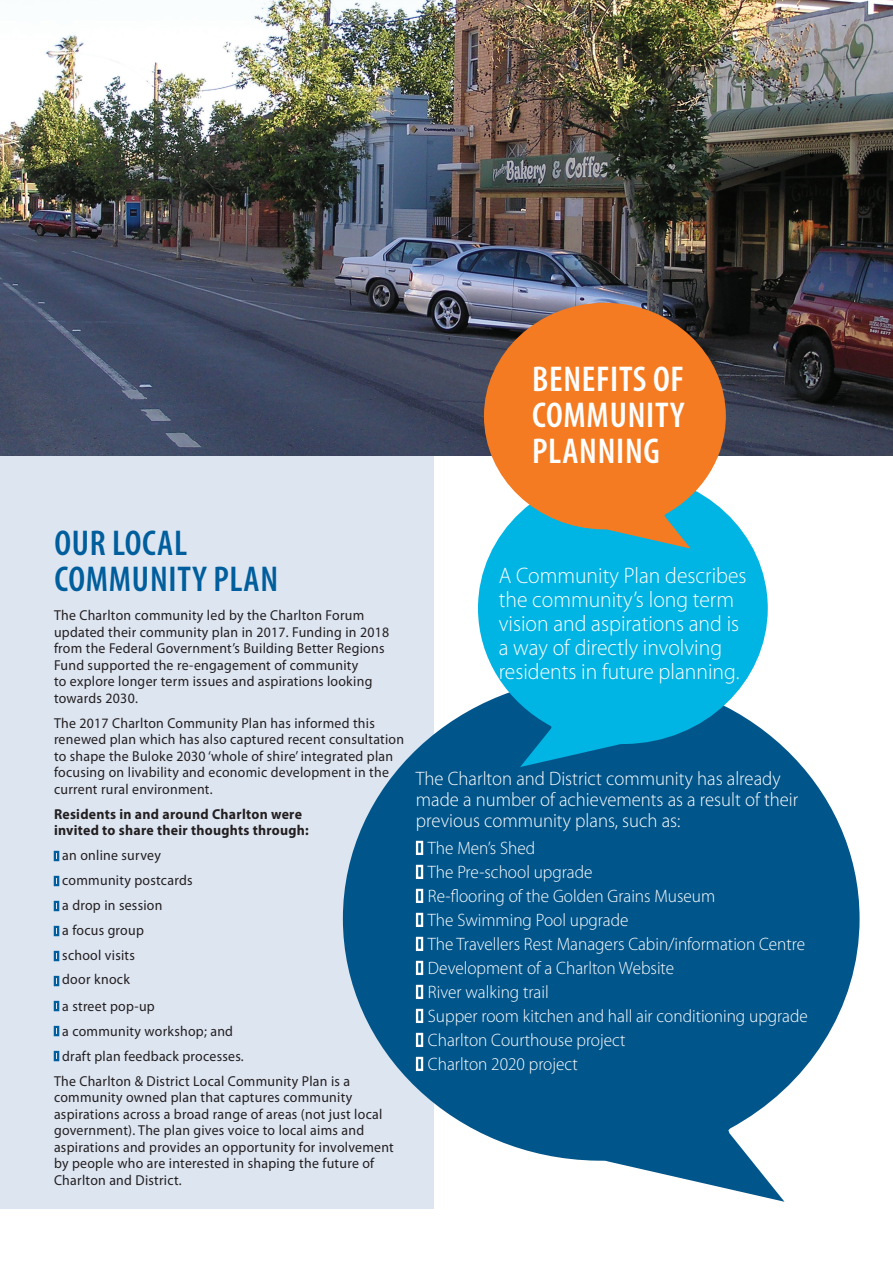
<style>
.page{position:relative;width:893px;height:1263px;background:#fff}
.page>*{position:absolute;margin:0;border:0;box-sizing:border-box;transform-origin:0 0}
.t1{font:600 condensed 36px/36px "Myriad Pro";letter-spacing:.02em;color:#fff;text-align:justify}
.t2{font:600 condensed 36px/36px "Myriad Pro";letter-spacing:.02em;color:#005e9d}
.t3{font:300 22.5px/24px "Myriad Pro";color:#fff;scale:.96 1}
.t4{font:300 19.5px/21px "Myriad Pro";color:#fff;scale:.96 1}
.t5{font:300 18px "Myriad Pro";color:#fff;scale:.96 1}
.text{font:14.4px/16.5px "Myriad Pro";letter-spacing:.02em;color:#231f20;scale:.96 1}
.text-2{font:700 14.4px/16.5px "Myriad Pro";letter-spacing:.02em;color:#231f20;scale:.96 1}
</style>
<div class="page">
<div style="left:0;top:455px;width:434px;height:754px;background:#dde5f1"></div>
<img style="left:0;top:0;width:893px;height:455px">
<div style="left:54px;top:851px;width:5px;height:10px;border:2px solid #005e9d"></div>
<div style="left:54px;top:876px;width:5px;height:10px;border:2px solid #005e9d"></div>
<div style="left:54px;top:901px;width:5px;height:10px;border:2px solid #005e9d"></div>
<div style="left:54px;top:926px;width:5px;height:10px;border:2px solid #005e9d"></div>
<div style="left:54px;top:951px;width:5px;height:10px;border:2px solid #005e9d"></div>
<div style="left:54px;top:976px;width:5px;height:10px;border:2px solid #005e9d"></div>
<div style="left:54px;top:1001px;width:5px;height:10px;border:2px solid #005e9d"></div>
<div style="left:54px;top:1026px;width:5px;height:10px;border:2px solid #005e9d"></div>
<div style="left:54px;top:1051px;width:5px;height:10px;border:2px solid #005e9d"></div>
<svg style="left:343px;top:706px;width:516px;height:496px;fill:#00558b"></svg>
<svg style="left:415px;top:840px;width:9px;height:16px"></svg>
<svg style="left:415px;top:864px;width:9px;height:16px"></svg>
<svg style="left:415px;top:888px;width:9px;height:16px"></svg>
<svg style="left:415px;top:912px;width:9px;height:16px"></svg>
<svg style="left:415px;top:936px;width:9px;height:16px"></svg>
<svg style="left:415px;top:960px;width:9px;height:16px"></svg>
<svg style="left:415px;top:984px;width:9px;height:16px"></svg>
<svg style="left:415px;top:1008px;width:9px;height:16px"></svg>
<svg style="left:415px;top:1032px;width:9px;height:16px"></svg>
<svg style="left:415px;top:1056px;width:9px;height:16px"></svg>
<svg style="left:478px;top:513px;width:290px;height:254px;background:#12a9d6"></svg>
<svg style="left:484px;top:303px;width:242px;height:246px;background:#c88245"></svg>
<p class="t1" style="left:532px;top:360px;width:154px">BENEFITS OF COMMUNITY PLANNING</p>
<p class="t2" style="left:54px;top:525px;width:225px">OUR LOCAL<br>COMMUNITY PLAN</p>
<p class="text" style="left:54px;top:607px;width:351px">The Charlton community led by the Charlton Forum updated their community plan in 2017. Funding in 2018 from the Federal Government’s Building Better Regions Fund supported the re-engagement of community<br>to explore longer term issues and aspirations looking towards 2030.</p>
<p class="text" style="left:54px;top:715px;width:366px">The 2017 Charlton Community Plan has informed this renewed plan which has also captured recent consultation to shape the Buloke 2030 ‘whole of shire’ integrated plan focusing on livability and economic development in the current rural environment.</p>
<p class="text-2" style="left:54px;top:806px;width:267px">Residents in and around Charlton were invited to share their thoughts through:</p>
<p class="text" style="left:62px;top:847px;width:104px">an online survey</p>
<p class="text" style="left:62px;top:872px;width:137px">community postcards</p>
<p class="text" style="left:62px;top:897px;width:106px">a drop in session</p>
<p class="text" style="left:62px;top:922px;width:87px">a focus group</p>
<p class="text" style="left:62px;top:947px;width:77px">school visits</p>
<p class="text" style="left:62px;top:971px;width:72px">door knock</p>
<p class="text" style="left:62px;top:997px;width:98px">a street pop-up</p>
<p class="text" style="left:62px;top:1022px;width:179px">a community workshop; and</p>
<p class="text" style="left:62px;top:1047px;width:191px">draft plan feedback processes.</p>
<p class="text" style="left:54px;top:1072px;width:356px">The Charlton &amp; District Local Community Plan is a community owned plan that captures community aspirations across a broad range of areas (not just local government). The plan gives voice to local aims and aspirations and provides an opportunity for involvement by people who are interested in shaping the future of Charlton and District.</p>
<p class="t3" style="left:499px;top:563px;width:260px">A Community Plan describes the community’s long term vision and aspirations and is a way of directly involving residents in future planning.</p>
<p class="t4" style="left:416px;top:768px;width:400px">The Charlton and District community has already made a number of achievements as a result of their previous community plans, such as:</p>
<p class="t5" style="left:428px;top:838px;width:113px">The Men’s Shed</p>
<p class="t5" style="left:428px;top:862px;width:173px">The Pre-school upgrade</p>
<p class="t5" style="left:428px;top:886px;width:301px">Re-flooring of the Golden Grains Museum</p>
<p class="t5" style="left:428px;top:910px;width:210px">The Swimming Pool upgrade</p>
<p class="t5" style="left:428px;top:934px;width:394px">The Travellers Rest Managers Cabin/information Centre</p>
<p class="t5" style="left:428px;top:958px;width:258px">Development of a Charlton Website</p>
<p class="t5" style="left:428px;top:982px;width:127px">River walking trail</p>
<p class="t5" style="left:428px;top:1006px;width:397px">Supper room kitchen and hall air conditioning upgrade</p>
<p class="t5" style="left:428px;top:1030px;width:207px">Charlton Courthouse project</p>
<p class="t5" style="left:428px;top:1054px;width:158px">Charlton 2020 project</p>
</div>
